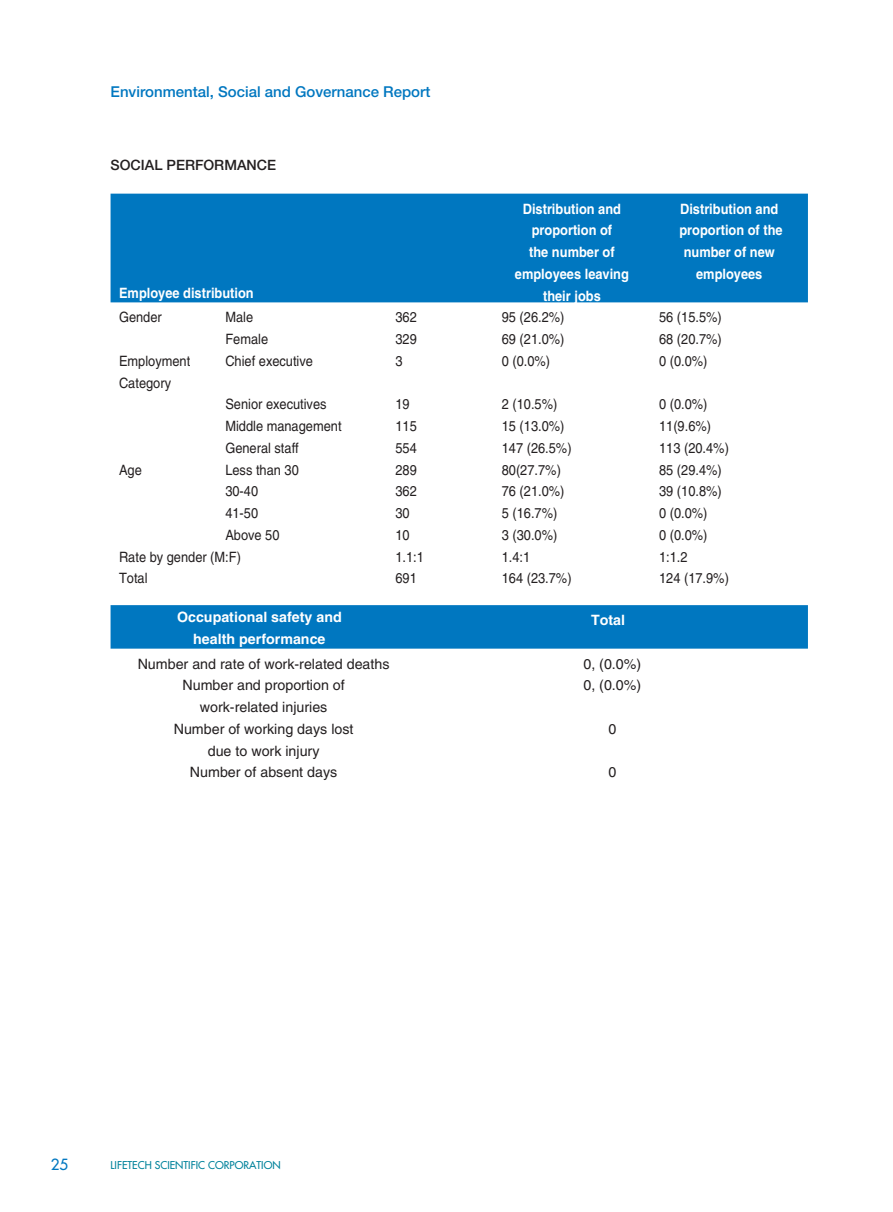
<style>
.page{position:relative;width:893px;height:1212px;background:#fff}
.page>*{position:absolute;margin:0;border:0;box-sizing:border-box;transform-origin:0 0}
.t1{font:500 15px "Helvetica Neue LT Std";color:#0077c0}
.t2{font:500 15px "Futura Std";color:#0077c0}
._1__內文{font:14.25px "Helvetica LT Std";color:#231f20;scale:.9 1}
._1__內文-2{font:14.25px "Helvetica LT Std";color:#231f20}
._1__內文-3{font:700 14.25px "Helvetica LT Std";color:#fff;scale:.9 1}
._1__內文-4{font:700 14.25px "Helvetica LT Std";color:#fff}
._4__副標題{font:500 14.25px "Helvetica Neue LT Std";color:#231f20}
.t3{font:500 10.5px "Futura Std";color:#00829b}
</style>
<div class="page">
<div style="left:111px;top:194px;width:697px;height:108px;background:#0077c0"></div>
<div style="left:111px;top:605px;width:697px;height:44px;background:#0077c0"></div>
<p class="t1" style="left:111px;top:83px;width:321px">Environmental, Social and Governance Report</p>
<p class="_4__副標題" style="left:111px;top:156px;width:167px">SOCIAL PERFORMANCE</p>
<p class="_1__內文-3" style="left:119px;top:284px;width:151px">Employee distribution</p>
<p class="_1__內文" style="left:119px;top:309px;width:49px">Gender</p>
<p class="_1__內文" style="left:225px;top:309px;width:32px">Male</p>
<p class="_1__內文" style="left:395px;top:309px;width:25px">362</p>
<p class="_1__內文-3" style="left:523px;top:200px;width:111px">Distribution and</p>
<p class="_1__內文-3" style="left:532px;top:222px;width:91px">proportion of</p>
<p class="_1__內文-3" style="left:529px;top:243px;width:97px">the number of</p>
<p class="_1__內文-3" style="left:515px;top:265px;width:128px">employees leaving</p>
<p class="_1__內文-3" style="left:543px;top:287px;width:66px">their jobs</p>
<p class="_1__內文" style="left:502px;top:309px;width:71px">95 )26.2%(</p>
<p class="_1__內文-3" style="left:680px;top:200px;width:111px">Distribution and</p>
<p class="_1__內文-3" style="left:679px;top:222px;width:116px">proportion of the</p>
<p class="_1__內文-3" style="left:684px;top:243px;width:103px">number of new</p>
<p class="_1__內文-3" style="left:696px;top:265px;width:75px">employees</p>
<p class="_1__內文" style="left:659px;top:309px;width:71px">56 )15.5%(</p>
<p class="_1__內文" style="left:225px;top:331px;width:49px">Female</p>
<p class="_1__內文" style="left:395px;top:331px;width:25px">329</p>
<p class="_1__內文" style="left:502px;top:331px;width:71px">69 )21.0%(</p>
<p class="_1__內文" style="left:659px;top:331px;width:71px">68 )20.7%(</p>
<p class="_1__內文" style="left:119px;top:353px;width:81px">Employment</p>
<p class="_1__內文" style="left:119px;top:374px;width:59px">Category</p>
<p class="_1__內文" style="left:225px;top:353px;width:99px">Chief executive</p>
<p class="_1__內文" style="left:395px;top:353px;width:9px">3</p>
<p class="_1__內文" style="left:502px;top:353px;width:55px">)0 0.0%(</p>
<p class="_1__內文" style="left:659px;top:353px;width:55px">)0 0.0%(</p>
<p class="_1__內文" style="left:225px;top:396px;width:114px">Senior executives</p>
<p class="_1__內文" style="left:395px;top:396px;width:17px">19</p>
<p class="_1__內文" style="left:502px;top:396px;width:63px">)2 10.5%(</p>
<p class="_1__內文" style="left:659px;top:396px;width:55px">)0 0.0%(</p>
<p class="_1__內文" style="left:225px;top:418px;width:131px">Middle management</p>
<p class="_1__內文" style="left:395px;top:418px;width:25px">115</p>
<p class="_1__內文" style="left:502px;top:418px;width:71px">15 )13.0%(</p>
<p class="_1__內文" style="left:659px;top:418px;width:59px">11)9.6%(</p>
<p class="_1__內文" style="left:225px;top:440px;width:83px">General staff</p>
<p class="_1__內文" style="left:395px;top:440px;width:25px">554</p>
<p class="_1__內文" style="left:502px;top:440px;width:79px">147 )26.5%(</p>
<p class="_1__內文" style="left:659px;top:440px;width:79px">113 )20.4%(</p>
<p class="_1__內文" style="left:119px;top:461px;width:27px">Age</p>
<p class="_1__內文" style="left:225px;top:461px;width:83px">Less than 30</p>
<p class="_1__內文" style="left:395px;top:461px;width:25px">289</p>
<p class="_1__內文" style="left:502px;top:461px;width:67px">80)27.7%(</p>
<p class="_1__內文" style="left:659px;top:461px;width:71px">85 )29.4%(</p>
<p class="_1__內文" style="left:225px;top:483px;width:38px">30-40</p>
<p class="_1__內文" style="left:395px;top:483px;width:25px">362</p>
<p class="_1__內文" style="left:502px;top:483px;width:71px">76 )21.0%(</p>
<p class="_1__內文" style="left:659px;top:483px;width:71px">39 )10.8%(</p>
<p class="_1__內文" style="left:225px;top:505px;width:38px">41-50</p>
<p class="_1__內文" style="left:395px;top:505px;width:17px">30</p>
<p class="_1__內文" style="left:502px;top:505px;width:63px">)5 16.7%(</p>
<p class="_1__內文" style="left:659px;top:505px;width:55px">)0 0.0%(</p>
<p class="_1__內文" style="left:225px;top:527px;width:62px">Above 50</p>
<p class="_1__內文" style="left:395px;top:527px;width:17px">10</p>
<p class="_1__內文" style="left:502px;top:527px;width:63px">)3 30.0%(</p>
<p class="_1__內文" style="left:659px;top:527px;width:55px">)0 0.0%(</p>
<p class="_1__內文" style="left:119px;top:548px;width:137px">Rate by gender M( (F:</p>
<p class="_1__內文" style="left:395px;top:548px;width:33px">1.1:1</p>
<p class="_1__內文" style="left:502px;top:548px;width:33px">1.4:1</p>
<p class="_1__內文" style="left:659px;top:548px;width:33px">1:1.2</p>
<p class="_1__內文" style="left:119px;top:570px;width:33px">Total</p>
<p class="_1__內文" style="left:395px;top:570px;width:25px">691</p>
<p class="_1__內文" style="left:502px;top:570px;width:79px">164 )23.7%(</p>
<p class="_1__內文" style="left:659px;top:570px;width:79px">124 )17.9%(</p>
<p class="_1__內文-4" style="left:177px;top:608px;width:166px">Occupational safety and</p>
<p class="_1__內文-4" style="left:193px;top:630px;width:134px">health performance</p>
<p class="_1__內文-2" style="left:138px;top:655px;width:253px">Number and rate of work-related deaths</p>
<p class="_1__內文-2" style="left:182px;top:677px;width:164px">Number and proportion of</p>
<p class="_1__內文-2" style="left:200px;top:699px;width:129px">work-related injuries</p>
<p class="_1__內文-4" style="left:591px;top:611px;width:36px">Total</p>
<p class="_1__內文-2" style="left:583px;top:655px;width:59px">0, )0.0%(</p>
<p class="_1__內文-2" style="left:583px;top:677px;width:59px">0, )0.0%(</p>
<p class="_1__內文-2" style="left:174px;top:720px;width:181px">Number of working days lost</p>
<p class="_1__內文-2" style="left:208px;top:742px;width:113px">due to work injury</p>
<p class="_1__內文-2" style="left:190px;top:764px;width:149px">Number of absent days</p>
<p class="_1__內文-2" style="left:608px;top:720px;width:9px">0</p>
<p class="_1__內文-2" style="left:608px;top:764px;width:9px">0</p>
<p class="t2" style="left:51px;top:1155px;width:19px">25</p>
<p class="t3" style="left:111px;top:1159px;width:172px">LIFETECH SCIENTIFIC CORPORATION</p>
</div>
